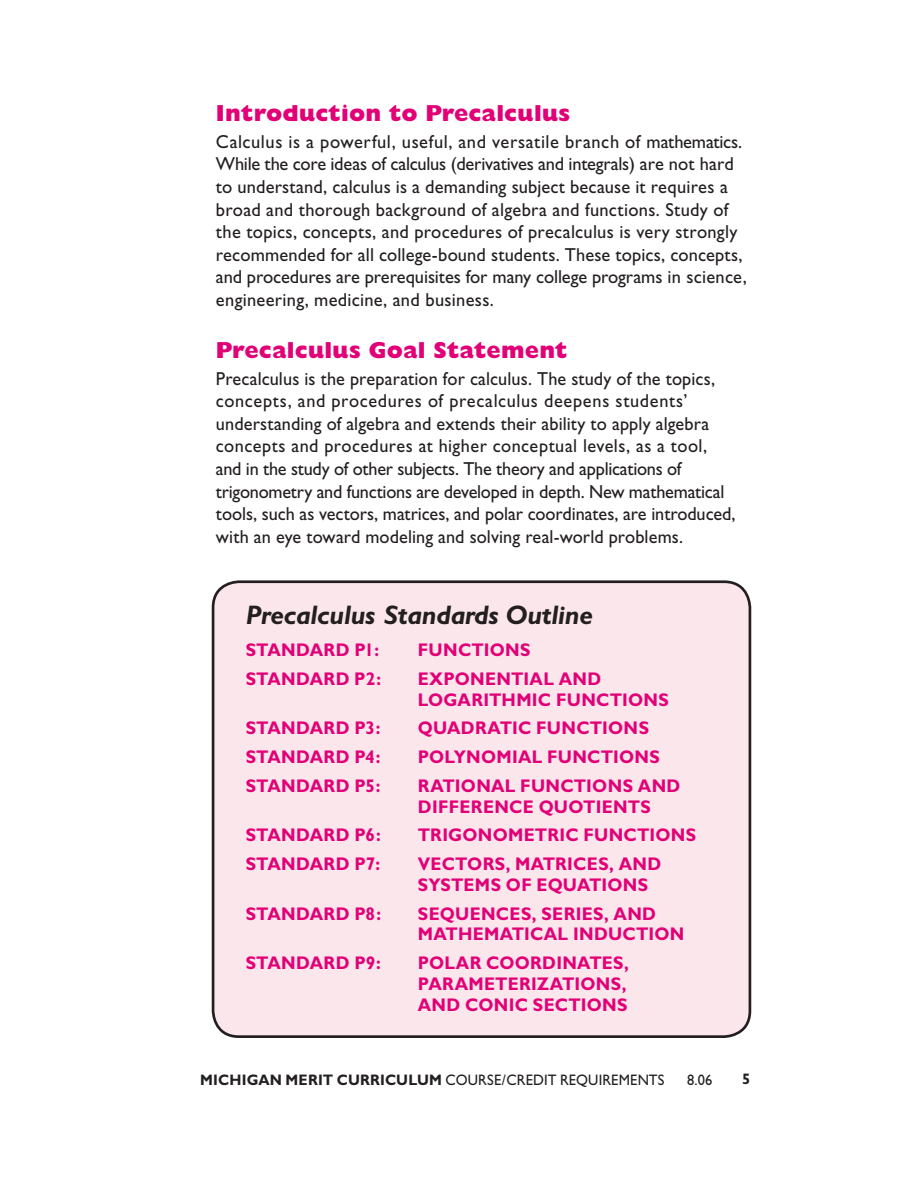
<style>
.page{position:relative;width:918px;height:1188px;background:#fff}
.page>*{position:absolute;margin:0;border:0;box-sizing:border-box;transform-origin:0 0}
.t1{font:italic 700 26.85px "Gill Sans";letter-spacing:-.01em;color:#231f20}
.t2{font:800 23.25px "Gill Sans";letter-spacing:.01em;color:#e20077}
.t3{font:18.75px/22.6px "Gill Sans";letter-spacing:.005em;color:#231f20}
.t4{font:700 18.3px/20.7px "Gill Sans";letter-spacing:.015em;color:#e20077;scale:.94 1}
.t5{font:15.3px "Gill Sans";letter-spacing:.01em;color:#231f20;scale:.95 1}
.t6{font:700 15.3px "Gill Sans";color:#231f20}
.s1{font-weight:700}
</style>
<div class="page">
<div style="left:213px;top:582px;width:537px;height:455px;background:#fbe7eb;border-radius:26px"></div>
<div style="left:212px;top:580px;width:539px;height:458px;border:3px solid #231f20;border-radius:26px"></div>
<p class="t2" style="left:216px;top:106px;width:356px">Introduction to Precalculus</p>
<p class="t3" style="left:216px;top:132px;width:532px">Calculus is a powerful, useful, and versatile branch of mathematics.<br>While the core ideas of calculus (derivatives and integrals) are not hard to understand, calculus is a demanding subject because it requires a broad and thorough background of algebra and functions. Study of the topics, concepts, and procedures of precalculus is very strongly recommended for all college-bound students. These topics, concepts, and procedures are prerequisites for many college programs in science, engineering, medicine, and business.</p>
<p class="t2" style="left:216px;top:342px;width:353px">Precalculus Goal Statement</p>
<p class="t3" style="left:216px;top:369px;width:521px">Precalculus is the preparation for calculus. The study of the topics, concepts, and procedures of precalculus deepens students’ understanding of algebra and extends their ability to apply algebra concepts and procedures at higher conceptual levels, as a tool, and in the study of other subjects. The theory and applications of trigonometry and functions are developed in depth. New mathematical tools, such as vectors, matrices, and polar coordinates, are introduced, with an eye toward modeling and solving real-world problems.</p>
<h1 class="t1" style="left:246px;top:605px;width:349px">Precalculus Standards Outline</h1>
<p class="t4" style="left:246px;top:642px;width:143px">STANDARD P1:</p>
<p class="t4" style="left:418px;top:642px;width:121px">FUNCTIONS</p>
<p class="t4" style="left:246px;top:670px;width:145px">STANDARD P2:</p>
<p class="t4" style="left:418px;top:670px;width:269px">EXPONENTIAL AND<br>LOGARITHMIC FUNCTIONS</p>
<p class="t4" style="left:246px;top:720px;width:145px">STANDARD P3:</p>
<p class="t4" style="left:418px;top:720px;width:247px">QUADRATIC FUNCTIONS</p>
<p class="t4" style="left:246px;top:749px;width:145px">STANDARD P4:</p>
<p class="t4" style="left:418px;top:749px;width:259px">POLYNOMIAL FUNCTIONS</p>
<p class="t4" style="left:246px;top:777px;width:145px">STANDARD P5:</p>
<p class="t4" style="left:418px;top:777px;width:281px">RATIONAL FUNCTIONS AND<br>DIFFERENCE QUOTIENTS</p>
<p class="t4" style="left:246px;top:827px;width:145px">STANDARD P6:</p>
<p class="t4" style="left:418px;top:827px;width:298px">TRIGONOMETRIC FUNCTIONS</p>
<p class="t4" style="left:246px;top:856px;width:144px">STANDARD P7:</p>
<p class="t4" style="left:418px;top:856px;width:260px">VECTORS, MATRICES, AND<br>SYSTEMS OF EQUATIONS</p>
<p class="t4" style="left:246px;top:905px;width:145px">STANDARD P8:</p>
<p class="t4" style="left:418px;top:905px;width:285px">SEQUENCES, SERIES, AND<br>MATHEMATICAL INDUCTION</p>
<p class="t4" style="left:246px;top:955px;width:145px">STANDARD P9:</p>
<p class="t4" style="left:418px;top:955px;width:226px">POLAR COORDINATES,<br>PARAMETERIZATIONS,<br>AND CONIC SECTIONS</p>
<p class="t5" style="left:200px;top:1075px;width:490px"><span class="s1">MICHIGAN MERIT CURRICULUM</span> COURSE/CREDIT REQUIREMENTS</p>
<p class="t5" style="left:687px;top:1075px;width:28px">8.06</p>
<p class="t6" style="left:742px;top:1074px;width:10px">5</p>
</div>
